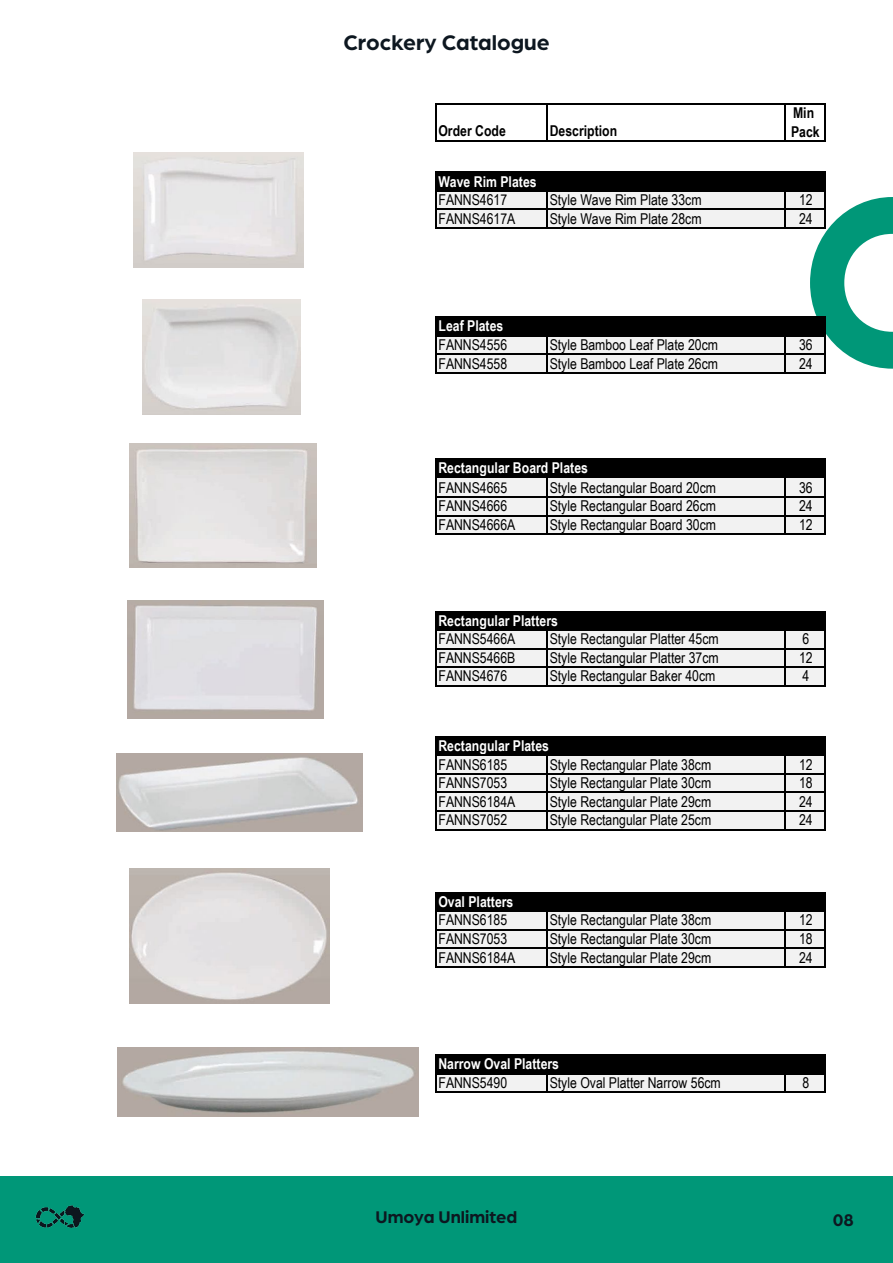
<style>
.page{position:relative;width:893px;height:1263px;background:#fff}
.page>*{position:absolute;margin:0;border:0;box-sizing:border-box;transform-origin:0 0}
.t1{font:700 22.5px "Arboria";color:#0d1720}
.t2{font:700 18px "Arboria";color:#0d1720}
.t3{font:15px "Arial Narrow";color:#000}
.t4{font:700 15px "Arial Narrow";color:#fff}
.t5{font:700 15px/18.9px "Arial Narrow";color:#000}
</style>
<div class="page">
<div style="left:0;top:1177px;width:892px;height:86px;background:#009778"></div>
<svg style="left:810px;top:197px;width:82px;height:172px"></svg>
<img style="left:35px;top:1205px;width:49px;height:23px">
<div style="left:436px;top:172px;width:389px;height:19px;background:#000"></div>
<div style="left:436px;top:191px;width:389px;height:37px;background:#f2f2f2"></div>
<div style="left:436px;top:317px;width:389px;height:19px;background:#000"></div>
<div style="left:436px;top:336px;width:389px;height:37px;background:#f2f2f2"></div>
<div style="left:436px;top:459px;width:389px;height:19px;background:#000"></div>
<div style="left:436px;top:477px;width:389px;height:57px;background:#f2f2f2"></div>
<div style="left:436px;top:612px;width:389px;height:18px;background:#000"></div>
<div style="left:436px;top:630px;width:389px;height:56px;background:#f2f2f2"></div>
<div style="left:436px;top:737px;width:389px;height:19px;background:#000"></div>
<div style="left:436px;top:755px;width:389px;height:75px;background:#f2f2f2"></div>
<div style="left:436px;top:893px;width:389px;height:18px;background:#000"></div>
<div style="left:436px;top:911px;width:389px;height:56px;background:#f2f2f2"></div>
<div style="left:436px;top:1055px;width:389px;height:19px;background:#000"></div>
<div style="left:436px;top:1074px;width:389px;height:18px;background:#f2f2f2"></div>
<hr style="left:435px;top:103px;width:1px;height:39px;background:#000">
<hr style="left:546px;top:104px;width:2px;height:38px;background:#000">
<hr style="left:784px;top:104px;width:1px;height:38px;background:#000">
<hr style="left:824px;top:104px;width:2px;height:38px;background:#000">
<hr style="left:435px;top:172px;width:1px;height:57px;background:#000">
<hr style="left:546px;top:192px;width:2px;height:37px;background:#000">
<hr style="left:784px;top:192px;width:1px;height:37px;background:#000">
<hr style="left:824px;top:192px;width:2px;height:37px;background:#000">
<hr style="left:435px;top:317px;width:1px;height:57px;background:#000">
<hr style="left:546px;top:337px;width:2px;height:37px;background:#000">
<hr style="left:784px;top:337px;width:1px;height:37px;background:#000">
<hr style="left:824px;top:337px;width:2px;height:37px;background:#000">
<hr style="left:435px;top:458px;width:1px;height:77px;background:#000">
<hr style="left:546px;top:478px;width:2px;height:57px;background:#000">
<hr style="left:784px;top:478px;width:1px;height:57px;background:#000">
<hr style="left:824px;top:478px;width:2px;height:57px;background:#000">
<hr style="left:435px;top:611px;width:1px;height:75px;background:#000">
<hr style="left:546px;top:631px;width:2px;height:55px;background:#000">
<hr style="left:784px;top:631px;width:1px;height:55px;background:#000">
<hr style="left:824px;top:631px;width:2px;height:55px;background:#000">
<hr style="left:435px;top:736px;width:1px;height:94px;background:#000">
<hr style="left:546px;top:756px;width:2px;height:74px;background:#000">
<hr style="left:784px;top:756px;width:1px;height:74px;background:#000">
<hr style="left:824px;top:756px;width:2px;height:74px;background:#000">
<hr style="left:435px;top:892px;width:1px;height:76px;background:#000">
<hr style="left:546px;top:912px;width:2px;height:56px;background:#000">
<hr style="left:784px;top:912px;width:1px;height:56px;background:#000">
<hr style="left:824px;top:912px;width:2px;height:56px;background:#000">
<hr style="left:435px;top:1054px;width:1px;height:39px;background:#000">
<svg style="left:546px;top:1074px;width:2px;height:17px"></svg>
<svg style="left:784px;top:1074px;width:1px;height:17px"></svg>
<svg style="left:824px;top:1074px;width:2px;height:17px"></svg>
<hr style="left:436px;top:103px;width:390px;height:1px;background:#000">
<hr style="left:436px;top:140px;width:390px;height:2px;background:#000">
<hr style="left:436px;top:190px;width:390px;height:2px;background:#000">
<hr style="left:436px;top:209px;width:390px;height:1px;background:#000">
<hr style="left:436px;top:227px;width:390px;height:2px;background:#000">
<hr style="left:436px;top:335px;width:390px;height:2px;background:#000">
<hr style="left:436px;top:354px;width:390px;height:1px;background:#000">
<hr style="left:436px;top:372px;width:390px;height:2px;background:#000">
<hr style="left:436px;top:458px;width:389px;height:2px;background:#000">
<hr style="left:436px;top:477px;width:390px;height:1px;background:#000">
<hr style="left:436px;top:496px;width:390px;height:2px;background:#000">
<hr style="left:436px;top:515px;width:390px;height:1px;background:#000">
<hr style="left:436px;top:533px;width:390px;height:2px;background:#000">
<hr style="left:436px;top:611px;width:389px;height:1px;background:#000">
<hr style="left:436px;top:629px;width:390px;height:2px;background:#000">
<hr style="left:436px;top:648px;width:390px;height:1px;background:#000">
<hr style="left:436px;top:666px;width:390px;height:2px;background:#000">
<hr style="left:436px;top:685px;width:390px;height:1px;background:#000">
<hr style="left:436px;top:736px;width:389px;height:2px;background:#000">
<hr style="left:436px;top:755px;width:390px;height:1px;background:#000">
<hr style="left:436px;top:773px;width:390px;height:2px;background:#000">
<hr style="left:436px;top:792px;width:390px;height:1px;background:#000">
<hr style="left:436px;top:810px;width:390px;height:2px;background:#000">
<hr style="left:436px;top:829px;width:390px;height:1px;background:#000">
<hr style="left:436px;top:892px;width:389px;height:1px;background:#000">
<hr style="left:436px;top:911px;width:390px;height:1px;background:#000">
<hr style="left:436px;top:929px;width:390px;height:2px;background:#000">
<hr style="left:436px;top:948px;width:390px;height:1px;background:#000">
<hr style="left:436px;top:966px;width:390px;height:2px;background:#000">
<hr style="left:436px;top:1054px;width:389px;height:2px;background:#000">
<hr style="left:436px;top:1073px;width:390px;height:1px;background:#000">
<hr style="left:436px;top:1091px;width:390px;height:2px;background:#000">
<img style="left:133px;top:152px;width:170px;height:115px">
<img style="left:130px;top:444px;width:186px;height:124px">
<img style="left:127px;top:601px;width:197px;height:118px">
<img style="left:117px;top:753px;width:246px;height:79px">
<img style="left:130px;top:868px;width:199px;height:136px">
<img style="left:118px;top:1047px;width:300px;height:70px">
<h1 class="t1" style="left:343px;top:27px;width:208px">Crockery Catalogue</h1>
<p class="t5" style="left:438px;top:121px;width:69px">Order Code</p>
<p class="t5" style="left:549px;top:121px;width:69px">Description</p>
<p class="t4" style="left:438px;top:170px;width:100px">Wave Rim Plates</p>
<p class="t5" style="left:791px;top:103px;width:30px">Min<br>Pack</p>
<p class="t3" style="left:438px;top:189px;width:70px">FANNS4617</p>
<p class="t3" style="left:549px;top:189px;width:153px">Style Wave Rim Plate 33cm</p>
<p class="t3" style="left:799px;top:189px;width:15px">12</p>
<p class="t3" style="left:438px;top:207px;width:78px">FANNS4617A</p>
<p class="t3" style="left:549px;top:207px;width:153px">Style Wave Rim Plate 28cm</p>
<p class="t3" style="left:799px;top:207px;width:15px">24</p>
<p class="t4" style="left:438px;top:315px;width:66px">Leaf Plates</p>
<p class="t3" style="left:438px;top:334px;width:70px">FANNS4556</p>
<p class="t3" style="left:549px;top:334px;width:170px">Style Bamboo Leaf Plate 20cm</p>
<p class="t3" style="left:799px;top:334px;width:15px">36</p>
<p class="t3" style="left:438px;top:352px;width:70px">FANNS4558</p>
<p class="t3" style="left:549px;top:352px;width:170px">Style Bamboo Leaf Plate 26cm</p>
<p class="t3" style="left:799px;top:352px;width:15px">24</p>
<p class="t4" style="left:438px;top:456px;width:151px">Rectangular Board Plates</p>
<p class="t3" style="left:438px;top:476px;width:70px">FANNS4665</p>
<p class="t3" style="left:549px;top:476px;width:168px">Style Rectangular Board 20cm</p>
<p class="t3" style="left:799px;top:476px;width:15px">36</p>
<p class="t3" style="left:438px;top:495px;width:70px">FANNS4666</p>
<p class="t3" style="left:549px;top:495px;width:168px">Style Rectangular Board 26cm</p>
<p class="t3" style="left:799px;top:495px;width:15px">24</p>
<p class="t3" style="left:438px;top:514px;width:78px">FANNS4666A</p>
<p class="t3" style="left:549px;top:514px;width:168px">Style Rectangular Board 30cm</p>
<p class="t3" style="left:799px;top:514px;width:15px">12</p>
<p class="t4" style="left:438px;top:609px;width:121px">Rectangular Platters</p>
<p class="t3" style="left:438px;top:628px;width:78px">FANNS5466A</p>
<p class="t3" style="left:549px;top:628px;width:170px">Style Rectangular Platter 45cm</p>
<p class="t3" style="left:802px;top:628px;width:8px">6</p>
<p class="t3" style="left:438px;top:647px;width:78px">FANNS5466B</p>
<p class="t3" style="left:549px;top:647px;width:170px">Style Rectangular Platter 37cm</p>
<p class="t3" style="left:799px;top:647px;width:15px">12</p>
<p class="t3" style="left:438px;top:665px;width:70px">FANNS4676</p>
<p class="t3" style="left:549px;top:665px;width:167px">Style Rectangular Baker 40cm</p>
<p class="t3" style="left:802px;top:665px;width:8px">4</p>
<p class="t4" style="left:438px;top:734px;width:112px">Rectangular Plates</p>
<p class="t3" style="left:438px;top:753px;width:70px">FANNS6185</p>
<p class="t3" style="left:549px;top:753px;width:163px">Style Rectangular Plate 38cm</p>
<p class="t3" style="left:799px;top:753px;width:15px">12</p>
<p class="t3" style="left:438px;top:772px;width:70px">FANNS7053</p>
<p class="t3" style="left:549px;top:772px;width:163px">Style Rectangular Plate 30cm</p>
<p class="t3" style="left:799px;top:772px;width:15px">18</p>
<p class="t3" style="left:438px;top:790px;width:78px">FANNS6184A</p>
<p class="t3" style="left:549px;top:790px;width:163px">Style Rectangular Plate 29cm</p>
<p class="t3" style="left:799px;top:790px;width:15px">24</p>
<p class="t3" style="left:438px;top:809px;width:70px">FANNS7052</p>
<p class="t3" style="left:549px;top:809px;width:163px">Style Rectangular Plate 25cm</p>
<p class="t3" style="left:799px;top:809px;width:15px">24</p>
<p class="t4" style="left:438px;top:890px;width:76px">Oval Platters</p>
<p class="t3" style="left:438px;top:909px;width:70px">FANNS6185</p>
<p class="t3" style="left:549px;top:909px;width:163px">Style Rectangular Plate 38cm</p>
<p class="t3" style="left:799px;top:909px;width:15px">12</p>
<p class="t3" style="left:438px;top:928px;width:70px">FANNS7053</p>
<p class="t3" style="left:549px;top:928px;width:163px">Style Rectangular Plate 30cm</p>
<p class="t3" style="left:799px;top:928px;width:15px">18</p>
<p class="t3" style="left:438px;top:946px;width:78px">FANNS6184A</p>
<p class="t3" style="left:549px;top:946px;width:163px">Style Rectangular Plate 29cm</p>
<p class="t3" style="left:799px;top:946px;width:15px">24</p>
<p class="t4" style="left:438px;top:1053px;width:122px">Narrow Oval Platters</p>
<p class="t3" style="left:438px;top:1072px;width:70px">FANNS5490</p>
<p class="t3" style="left:549px;top:1072px;width:172px">Style Oval Platter Narrow 56cm</p>
<p class="t3" style="left:802px;top:1072px;width:8px">8</p>
<p class="t2" style="left:375px;top:1204px;width:143px">Umoya Unlimited</p>
<p class="t2" style="left:832px;top:1208px;width:23px">08</p>
</div>
